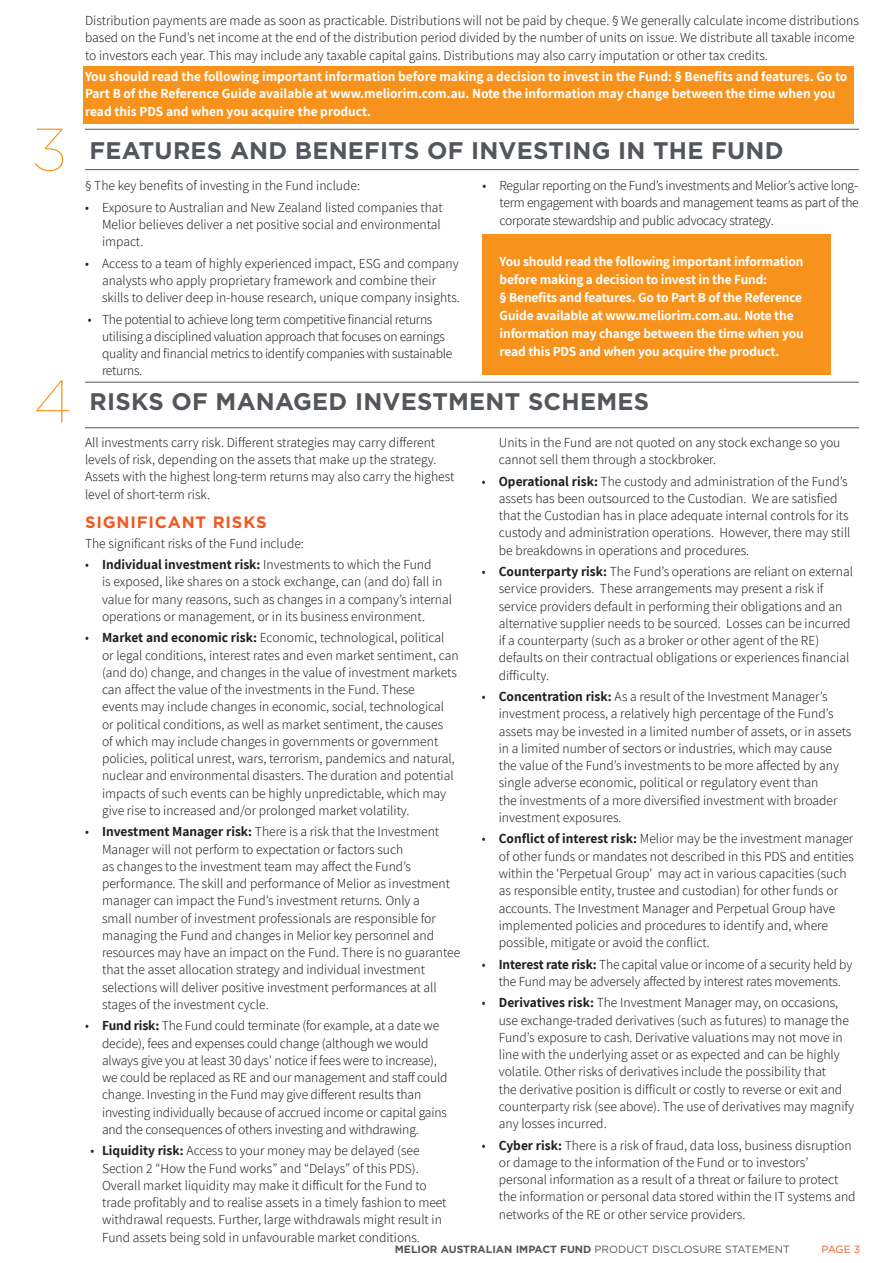
<style>
.page{position:relative;width:893px;height:1263px;background:#fff}
.page>*{position:absolute;margin:0;border:0;box-sizing:border-box;transform-origin:0 0}
.t1{font:100 60px "Gotham";color:#f7931d}
.t2{font:700 24px "Gotham";letter-spacing:.01em;color:#53565a}
.Heading_2{font:700 16.5px "Gotham";letter-spacing:.05em;color:#f15921}
.Text_bullets{font:300 13.5px/17.2px "Assistant";color:#231f20}
.Text{font:300 13.5px/17.2px "Assistant";color:#231f20}
.Text_BOLD{font:700 13.5px/18px "Assistant";letter-spacing:-.01em;color:#fff}
.Text-2{font:700 13.5px/17.2px "Assistant";color:#fff}
.Text_bullets-2{font:300 13.5px/17.2px "Assistant";letter-spacing:-.02em;color:#231f20}
.t3{font:700 10.5px "Gotham";color:#53565a}
.t4{font:10.5px "Gotham";color:#f15921}
.s1{font-weight:700}
.s2{font-weight:400}
</style>
<div class="page">
<div style="left:483px;top:235px;width:348px;height:140px;background:#f7931d"></div>
<hr style="left:85px;top:129px;width:774px;height:1px;background:#53565a">
<hr style="left:85px;top:169px;width:774px;height:1px;background:#53565a">
<hr style="left:85px;top:382px;width:774px;height:1px;background:#53565a">
<hr style="left:85px;top:427px;width:774px;height:1px;background:#53565a">
<div style="left:83px;top:66px;width:770px;height:58px;background:#f7931d"></div>
<p class="t1" style="left:34px;top:113px;width:34px">3</p>
<p class="t1" style="left:34px;top:364px;width:39px">4</p>
<p class="Text" style="left:85px;top:11px;width:775px">Distribution payments are made as soon as practicable. Distributions will not be paid by cheque. § We generally calculate income distributions based on the Fund’s net income at the end of the distribution period divided by the number of units on issue. We distribute all taxable income to investors each year. This may include any taxable capital gains. Distributions may also carry imputation or other tax credits.</p>
<p class="Text-2" style="left:85px;top:67px;width:764px">You should read the following important information before making a decision to invest in the Fund: § Benefits and features. Go to<br>Part B of the Reference Guide available at www.meliorim.com.au. Note the information may change between the time when you read this PDS and when you acquire the product.</p>
<p class="t2" style="left:90px;top:134px;width:695px">FEATURES AND BENEFITS OF INVESTING IN THE FUND</p>
<p class="Text" style="left:85px;top:176px;width:276px">§ The key benefits of investing in the Fund include:</p>
<p class="Text_bullets" style="left:102px;top:198px;width:342px;text-indent:-17px">• Exposure to Australian and New Zealand listed companies that<br>Melior believes deliver a net positive social and environmental impact.</p>
<p class="Text_bullets" style="left:102px;top:254px;width:359px;text-indent:-17px">• Access to a team of highly experienced impact, ESG and company analysts who apply proprietary framework and combine their skills to deliver deep in-house research, unique company insights.</p>
<p class="Text_bullets-2" style="left:102px;top:310px;width:352px;text-indent:-14px">• The potential to achieve long term competitive financial returns utilising a disciplined valuation approach that focuses on earnings quality and financial metrics to identify companies with sustainable returns.</p>
<p class="Text_bullets" style="left:500px;top:176px;width:361px;text-align:justify;text-indent:-17px">• Regular reporting on the Fund’s investments and Melior’s active long&shy;term engagement with boards and management teams as part of the corporate stewardship and public advocacy strategy.</p>
<p class="Text_BOLD" style="left:500px;top:251px;width:306px">You should read the following important information before making a decision to invest in the Fund:<br>§ Benefits and features. Go to Part B of the Reference Guide available at www.meliorim.com.au. Note the information may change between the time when you read this PDS and when you acquire the product.</p>
<p class="t2" style="left:90px;top:386px;width:561px">RISKS OF MANAGED INVESTMENT SCHEMES</p>
<p class="Text" style="left:85px;top:433px;width:371px">All investments carry risk. Different strategies may carry different levels of risk, depending on the assets that make up the strategy.<br>Assets with the highest long-term returns may also carry the highest level of short-term risk.</p>
<p class="Heading_2" style="left:85px;top:511px;width:183px">SIGNIFICANT RISKS</p>
<p class="Text" style="left:85px;top:534px;width:220px">The significant risks of the Fund include:</p>
<p class="Text_bullets" style="left:102px;top:555px;width:352px;text-indent:-17px">• <span class="s1">Individual investment risk:</span> Investments to which the Fund<br>is exposed, like shares on a stock exchange, can (and do) fall in value for many reasons, such as changes in a company’s internal operations or management, or in its business environment.</p>
<p class="Text_bullets" style="left:102px;top:628px;width:358px;text-indent:-17px">• <span class="s1">Market and economic risk:</span> Economic, technological, political or legal conditions, interest rates and even market sentiment, can (and do) change, and changes in the value of investment markets can affect the value of the investments in the Fund. These<br>events may include changes in economic, social, technological or political conditions, as well as market sentiment, the causes<br>of which may include changes in governments or government policies, political unrest, wars, terrorism, pandemics and natural, nuclear and environmental disasters. The duration and potential impacts of such events can be highly unpredictable, which may give rise to increased and/or prolonged market volatility.</p>
<p class="Text_bullets" style="left:102px;top:822px;width:360px;text-indent:-17px">• <span class="s1">Investment Manager risk:</span> There is a risk that the Investment Manager will not perform to expectation or factors such<br>as changes to the investment team may affect the Fund’s performance. The skill and performance of Melior as investment manager can impact the Fund’s investment returns. Only a<br>small number of investment professionals are responsible for managing the Fund and changes in Melior key personnel and resources may have an impact on the Fund. There is no guarantee that the asset allocation strategy and individual investment selections will deliver positive investment performances at all stages of the investment cycle.</p>
<p class="Text_bullets" style="left:102px;top:1016px;width:347px;text-indent:-17px">• <span class="s1">Fund risk:</span> The Fund could terminate (for example, at a date we decide), fees and expenses could change (although we would always give you at least 30 days’ notice if fees were to increase), we could be replaced as RE and our management and staff could change. Investing in the Fund may give different results than investing individually because of accrued income or capital gains and the consequences of others investing and withdrawing.</p>
<p class="Text_bullets" style="left:102px;top:1141px;width:346px;text-indent:-12px">• <span class="s1">Liquidity risk:</span> Access to your money may be delayed (see Section 2 “How the Fund works” and “Delays” of this PDS).<br>Overall market liquidity may make it difficult for the Fund to trade profitably and to realise assets in a timely fashion to meet withdrawal requests. Further, large withdrawals might result in Fund assets being sold in unfavourable market conditions.</p>
<p class="Text_bullets" style="left:499px;top:433px;width:343px">Units in the Fund are not quoted on any stock exchange so you cannot sell them through a stockbroker.</p>
<p class="Text_bullets" style="left:499px;top:472px;width:353px;text-indent:-17px">• <span class="s1">Operational risk:</span> The custody and administration of the Fund’s assets has been outsourced to the Custodian. We are satisfied that the Custodian has in place adequate internal controls for its custody and administration operations. However, there may still be breakdowns in operations and procedures.</p>
<p class="Text_bullets" style="left:499px;top:562px;width:356px;text-indent:-17px">• <span class="s1">Counterparty risk:</span> The Fund’s operations are reliant on external service providers. These arrangements may present a risk if service providers default in performing their obligations and an alternative supplier needs to be sourced. Losses can be incurred if a counterparty (such as a broker or other agent of the RE) defaults on their contractual obligations or experiences financial difficulty.</p>
<p class="Text_bullets" style="left:499px;top:687px;width:354px;text-indent:-17px">• <span class="s1">Concentration risk:</span> As a result of the Investment Manager’s investment process, a relatively high percentage of the Fund’s assets may be invested in a limited number of assets, or in assets in a limited number of sectors or industries, which may cause the value of the Fund’s investments to be more affected by any single adverse economic, political or regulatory event than<br>the investments of a more diversified investment with broader investment exposures.</p>
<p class="Text_bullets" style="left:499px;top:830px;width:357px;text-indent:-17px">• <span class="s1">Conflict of interest risk:</span> Melior may be the investment manager of other funds or mandates not described in this PDS and entities within the ‘Perpetual Group’ may act in various capacities (such as responsible entity, trustee and custodian) for other funds or accounts. The Investment Manager and Perpetual Group have implemented policies and procedures to identify and, where possible, mitigate or avoid the conflict.</p>
<p class="Text_bullets" style="left:482px;top:955px;width:372px;text-align:center">• <span class="s1">Interest rate risk:</span> The capital value or income of a security held by the Fund may be adversely affected by interest rates movements.</p>
<p class="Text_bullets" style="left:499px;top:993px;width:357px;text-indent:-17px">• <span class="s1">Derivatives risk:</span> The Investment Manager may, on occasions, use exchange-traded derivatives (such as futures) to manage the Fund’s exposure to cash. Derivative valuations may not move in line with the underlying asset or as expected and can be highly volatile. Other risks of derivatives include the possibility that<br>the derivative position is difficult or costly to reverse or exit and counterparty risk (see above). The use of derivatives may magnify any losses incurred.</p>
<p class="Text_bullets" style="left:499px;top:1136px;width:358px;text-indent:-17px">• <span class="s1">Cyber risk:</span> There is a risk of fraud, data loss, business disruption or damage to the information of the Fund or to investors’ personal information as a result of a threat or failure to protect the information or personal data stored within the IT systems and networks of the RE or other service providers.</p>
<p class="t3" style="left:395px;top:1242px;width:396px">MELIOR AUSTRALIAN IMPACT FUND <span class="s2">PRODUCT DISCLOSURE STATEMENT</span></p>
<p class="t4" style="left:821px;top:1243px;width:40px">PAGE 3</p>
</div>
